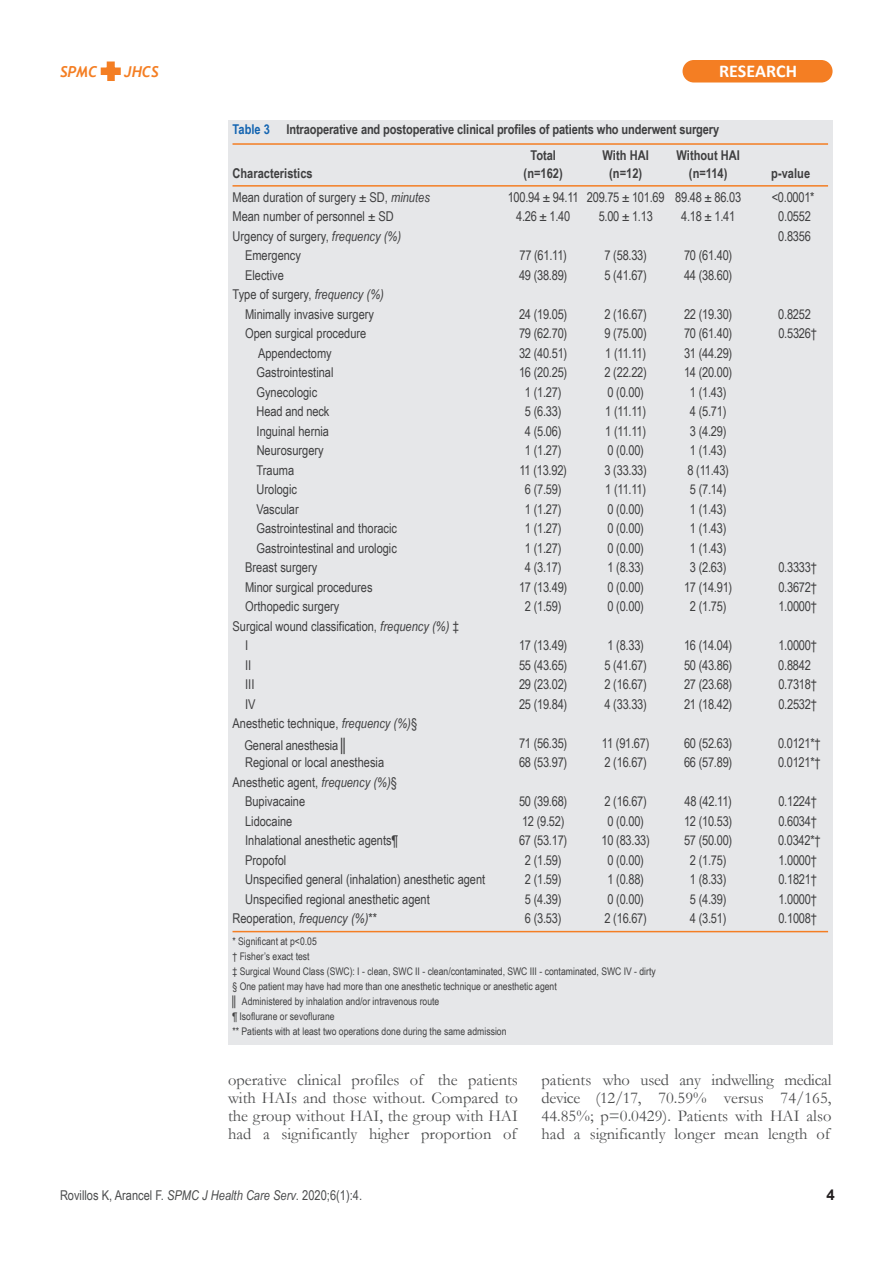
<style>
.page{position:relative;width:893px;height:1263px;background:#fff}
.page>*{position:absolute;margin:0;border:0;box-sizing:border-box;transform-origin:0 0}
.t1{font:700 18px "Calibri";letter-spacing:.005em;color:#fff}
.t2{font:16.5px/18px "Garamond";color:#4b4c4d;text-align:justify}
.t3{font:italic 700 15px "Trebuchet";color:#f47e23}
.t4{font:700 15px "Arial";color:#231f20}
.t5{font:13.5px/19.5px "Arial Narrow";color:#3f3f40}
.t6{font:13.5px/19.5px "Arial Narrow";letter-spacing:-.02em;color:#3f3f40}
.t7{font:700 13.5px/18px "Arial Narrow";letter-spacing:-.005em;color:#3f3f40;text-align:center}
.t8{font:13.5px "Arial Narrow";color:#4b4c4d}
.t9{font:10.5px/15px "Arial Narrow";color:#3f3f40}
.s1{color:#1364b1}
.s2{font-style:italic}
</style>
<div class="page">
<div style="left:228px;top:120px;width:604px;height:924px;background:#e6e7e9"></div>
<hr style="left:232px;top:143px;width:596px;height:2px;background:#f47e23">
<hr style="left:232px;top:185px;width:596px;height:2px;background:#f47e23">
<hr style="left:232px;top:931px;width:596px;height:1px;background:#f47e23">
<div style="left:682px;top:60px;width:150px;height:22px;background:#f47e23;border-radius:11px"></div>
<svg style="left:100px;top:62px;width:21px;height:19px"></svg>
<p class="t3" style="left:60px;top:62px;width:39px">SPMC</p>
<p class="t3" style="left:124px;top:62px;width:36px">JHCS</p>
<h1 class="t1" style="left:719px;top:63px;width:80px">RESEARCH</h1>
<p class="t7" style="left:530px;top:117px;width:190px;line-height:25.3px;text-align:left;text-indent:-298px"><span class="s1">Table 3</span> Intraoperative and postoperative clinical profiles of patients who underwent surgery<br>Total</p>
<p class="t7" style="left:233px;top:164px;width:82px">Characteristics</p>
<p class="t7" style="left:524px;top:164px;width:41px">(n=162)</p>
<p class="t5" style="left:233px;top:187px;width:199px">Mean duration of surgery ± SD, <span class="s2">minutes</span></p>
<p class="t7" style="left:603px;top:146px;width:48px">With HAI (n=12)</p>
<p class="t6" style="left:587px;top:187px;width:79px;text-align:center">209.75 ± 101.69<br>5.00 ± 1.13</p>
<p class="t5" style="left:604px;top:246px;width:44px">7 (58.33)<br>5 (41.67)</p>
<p class="t6" style="left:604px;top:304px;width:44px">2 (16.67)<br>9 (75.00)<br>1 (11.11)<br>2 (22.22)<br>0 (0.00)<br>1 (11.11)<br>1 (11.11)<br>0 (0.00)<br>3 (33.33)<br>1 (11.11)<br>0 (0.00)<br>0 (0.00)</p>
<p class="t7" style="left:676px;top:146px;width:65px">Without HAI (n=114)</p>
<p class="t5" style="left:681px;top:206px;width:56px">4.18 ± 1.41</p>
<p class="t6" style="left:684px;top:246px;width:50px">70 (61.40)<br>44 (38.60)</p>
<p class="t6" style="left:684px;top:304px;width:50px;text-align:center">22 (19.30)<br>70 (61.40)<br>31 (44.29)<br>14 (20.00)<br>1 (1.43)<br>4 (5.71)<br>3 (4.29)<br>1 (1.43)<br>8 (11.43)<br>5 (7.14)<br>1 (1.43)<br>1 (1.43)</p>
<p class="t5" style="left:508px;top:187px;width:73px">100.94 ± 94.11</p>
<p class="t5" style="left:675px;top:187px;width:67px">89.48 ± 86.03</p>
<p class="t5" style="left:233px;top:207px;width:163px">Mean number of personnel ± SD</p>
<p class="t5" style="left:516px;top:206px;width:56px">4.26 ± 1.40</p>
<p class="t5" style="left:245px;top:226px;width:158px;text-indent:-13px">Urgency of surgery, <span class="s2">frequency (%)<br></span>Emergency</p>
<p class="t5" style="left:519px;top:246px;width:49px">77 (61.11)</p>
<p class="t5" style="left:245px;top:265px;width:40px">Elective</p>
<p class="t5" style="left:519px;top:265px;width:50px">49 (38.89)</p>
<p class="t5" style="left:233px;top:285px;width:153px;text-align:center">Type of surgery, <span class="s2">frequency (%)<br></span>Minimally invasive surgery</p>
<p class="t5" style="left:519px;top:304px;width:50px">24 (19.05)</p>
<p class="t5" style="left:245px;top:324px;width:123px">Open surgical procedure</p>
<p class="t5" style="left:519px;top:324px;width:50px">79 (62.70)</p>
<p class="t5" style="left:258px;top:343px;width:75px">Appendectomy</p>
<p class="t5" style="left:519px;top:343px;width:50px">32 (40.51)</p>
<p class="t5" style="left:257px;top:363px;width:79px">Gastrointestinal</p>
<p class="t5" style="left:519px;top:363px;width:50px">16 (20.25)</p>
<p class="t5" style="left:257px;top:382px;width:62px">Gynecologic</p>
<p class="t5" style="left:525px;top:382px;width:38px">1 (1.27)</p>
<p class="t5" style="left:257px;top:401px;width:74px">Head and neck</p>
<p class="t5" style="left:525px;top:402px;width:38px">5 (6.33)</p>
<p class="t5" style="left:257px;top:421px;width:74px">Inguinal hernia</p>
<p class="t5" style="left:525px;top:421px;width:38px">4 (5.06)</p>
<p class="t5" style="left:257px;top:440px;width:69px">Neurosurgery</p>
<p class="t5" style="left:525px;top:441px;width:38px">1 (1.27)</p>
<p class="t5" style="left:257px;top:460px;width:39px">Trauma</p>
<p class="t5" style="left:519px;top:460px;width:49px">11 (13.92)</p>
<p class="t5" style="left:257px;top:479px;width:42px">Urologic</p>
<p class="t5" style="left:525px;top:480px;width:38px">6 (7.59)</p>
<p class="t5" style="left:257px;top:499px;width:44px">Vascular</p>
<p class="t5" style="left:525px;top:499px;width:38px">1 (1.27)</p>
<p class="t5" style="left:257px;top:519px;width:142px">Gastrointestinal and thoracic</p>
<p class="t5" style="left:525px;top:519px;width:38px">1 (1.27)<br>1 (1.27)</p>
<p class="t5" style="left:245px;top:538px;width:153px;text-indent:11px">Gastrointestinal and urologic<br>Breast surgery</p>
<p class="t5" style="left:607px;top:538px;width:38px;text-align:justify">0 (0.00)<br>1 (8.33)<br>0 (0.00)</p>
<p class="t5" style="left:684px;top:538px;width:50px;text-align:center">1 (1.43)<br>3 (2.63)<br>17 (14.91)</p>
<p class="t5" style="left:525px;top:558px;width:38px">4 (3.17)</p>
<p class="t5" style="left:245px;top:577px;width:129px">Minor surgical procedures</p>
<p class="t5" style="left:519px;top:577px;width:50px">17 (13.49)</p>
<p class="t7" style="left:771px;top:164px;width:40px">p-value</p>
<p class="t6" style="left:772px;top:187px;width:44px;text-align:center">&lt;0.0001*<br>0.0552<br>0.8356</p>
<p class="t6" style="left:778px;top:304px;width:40px">0.8252<br>0.5326†</p>
<p class="t6" style="left:778px;top:557px;width:40px">0.3333†<br>0.3672†</p>
<p class="t5" style="left:245px;top:597px;width:96px">Orthopedic surgery</p>
<p class="t5" style="left:525px;top:597px;width:38px">2 (1.59)</p>
<p class="t5" style="left:245px;top:616px;width:215px;text-indent:-13px">Surgical wound classification, <span class="s2">frequency (%)</span> ‡<br>I</p>
<p class="t5" style="left:519px;top:636px;width:50px">17 (13.49)</p>
<p class="t5" style="left:245px;top:655px;width:8px">II</p>
<p class="t5" style="left:519px;top:655px;width:50px">55 (43.65)</p>
<p class="t5" style="left:245px;top:674px;width:11px">III</p>
<p class="t5" style="left:519px;top:675px;width:50px">29 (23.02)</p>
<p class="t5" style="left:245px;top:694px;width:12px">IV</p>
<p class="t5" style="left:519px;top:694px;width:50px">25 (19.84)</p>
<p class="t5" style="left:245px;top:712px;width:174px;line-height:21.9px;text-indent:-12px">Anesthetic technique, <span class="s2">frequency (%)</span>§<br>General anesthesia ║</p>
<p class="t5" style="left:519px;top:733px;width:50px">71 (56.35)</p>
<p class="t5" style="left:245px;top:752px;width:141px">Regional or local anesthesia</p>
<p class="t5" style="left:519px;top:753px;width:50px">68 (53.97)</p>
<p class="t5" style="left:245px;top:772px;width:153px;text-indent:-13px">Anesthetic agent, <span class="s2">frequency (%)</span>§<br>Bupivacaine</p>
<p class="t5" style="left:519px;top:792px;width:50px">50 (39.68)</p>
<p class="t5" style="left:245px;top:811px;width:49px">Lidocaine</p>
<p class="t5" style="left:522px;top:811px;width:44px">12 (9.52)</p>
<p class="t5" style="left:245px;top:830px;width:154px">Inhalational anesthetic agents¶</p>
<p class="t5" style="left:519px;top:831px;width:50px">67 (53.17)</p>
<p class="t5" style="left:245px;top:850px;width:43px">Propofol</p>
<p class="t5" style="left:525px;top:850px;width:38px">2 (1.59)<br>2 (1.59)</p>
<p class="t5" style="left:245px;top:870px;width:242px">Unspecified general (inhalation) anesthetic agent<br>Unspecified regional anesthetic agent</p>
<p class="t5" style="left:525px;top:889px;width:38px">5 (4.39)</p>
<p class="t5" style="left:233px;top:909px;width:146px">Reoperation, <span class="s2">frequency (%)</span>**</p>
<p class="t5" style="left:525px;top:909px;width:38px">6 (3.53)</p>
<p class="t5" style="left:778px;top:596px;width:40px">1.0000†</p>
<p class="t5" style="left:607px;top:597px;width:38px">0 (0.00)</p>
<p class="t6" style="left:604px;top:636px;width:44px">1 (8.33)<br>5 (41.67)<br>2 (16.67)<br>4 (33.33)</p>
<p class="t5" style="left:602px;top:733px;width:49px">11 (91.67)<br>2 (16.67)</p>
<p class="t6" style="left:602px;top:792px;width:50px;text-align:center">2 (16.67)<br>0 (0.00)<br>10 (83.33)<br>0 (0.00)</p>
<p class="t5" style="left:690px;top:597px;width:38px">2 (1.75)</p>
<p class="t5" style="left:684px;top:636px;width:50px;text-align:justify">16 (14.04)<br>50 (43.86)<br>27 (23.68)<br>21 (18.42)</p>
<p class="t6" style="left:684px;top:733px;width:50px">60 (52.63)<br>66 (57.89)</p>
<p class="t6" style="left:684px;top:792px;width:50px;text-align:center">48 (42.11)<br>12 (10.53)<br>57 (50.00)<br>2 (1.75)</p>
<p class="t6" style="left:778px;top:635px;width:40px">1.0000†<br>0.8842<br>0.7318†<br>0.2532†</p>
<p class="t5" style="left:778px;top:733px;width:44px">0.0121*†</p>
<p class="t5" style="left:778px;top:753px;width:44px">0.0121*†</p>
<p class="t6" style="left:778px;top:791px;width:44px">0.1224†<br>0.6034†<br>0.0342*†<br>1.0000†</p>
<p class="t5" style="left:778px;top:889px;width:40px">1.0000†</p>
<p class="t5" style="left:604px;top:870px;width:44px">1 (0.88)<br>0 (0.00)<br>2 (16.67)</p>
<p class="t5" style="left:690px;top:870px;width:38px;text-align:justify">1 (8.33)<br>5 (4.39)<br>4 (3.51)</p>
<p class="t5" style="left:778px;top:869px;width:40px">0.1821†</p>
<p class="t5" style="left:778px;top:908px;width:40px">0.1008†</p>
<p class="t9" style="left:232px;top:934px;width:425px">* Significant at p&lt;0.05<br>† Fisher’s exact test<br>‡ Surgical Wound Class (SWC): I - clean, SWC II - clean/contaminated, SWC III - contaminated, SWC IV - dirty § One patient may have had more than one anesthetic technique or anesthetic agent<br>║ Administered by inhalation and/or intravenous route<br>¶ Isoflurane or sevoflurane<br>** Patients with at least two operations done during the same admission</p>
<p class="t2" style="left:228px;top:1071px;width:291px">operative clinical profiles of the patients with HAIs and those without. Compared to the group without HAI, the group with HAI had a significantly higher proportion of</p>
<p class="t2" style="left:542px;top:1071px;width:291px">patients who used any indwelling medical device (12/17, 70.59% versus 74/165, 44.85%; p=0.0429). Patients with HAI also had a significantly longer mean length of</p>
<p class="t8" style="left:60px;top:1187px;width:304px">Rovillos K, Arancel F. <span class="s2">SPMC J Health Care Serv</span>. 2020;6(1):4.</p>
<p class="t4" style="left:826px;top:1187px;width:10px">4</p>
</div>
